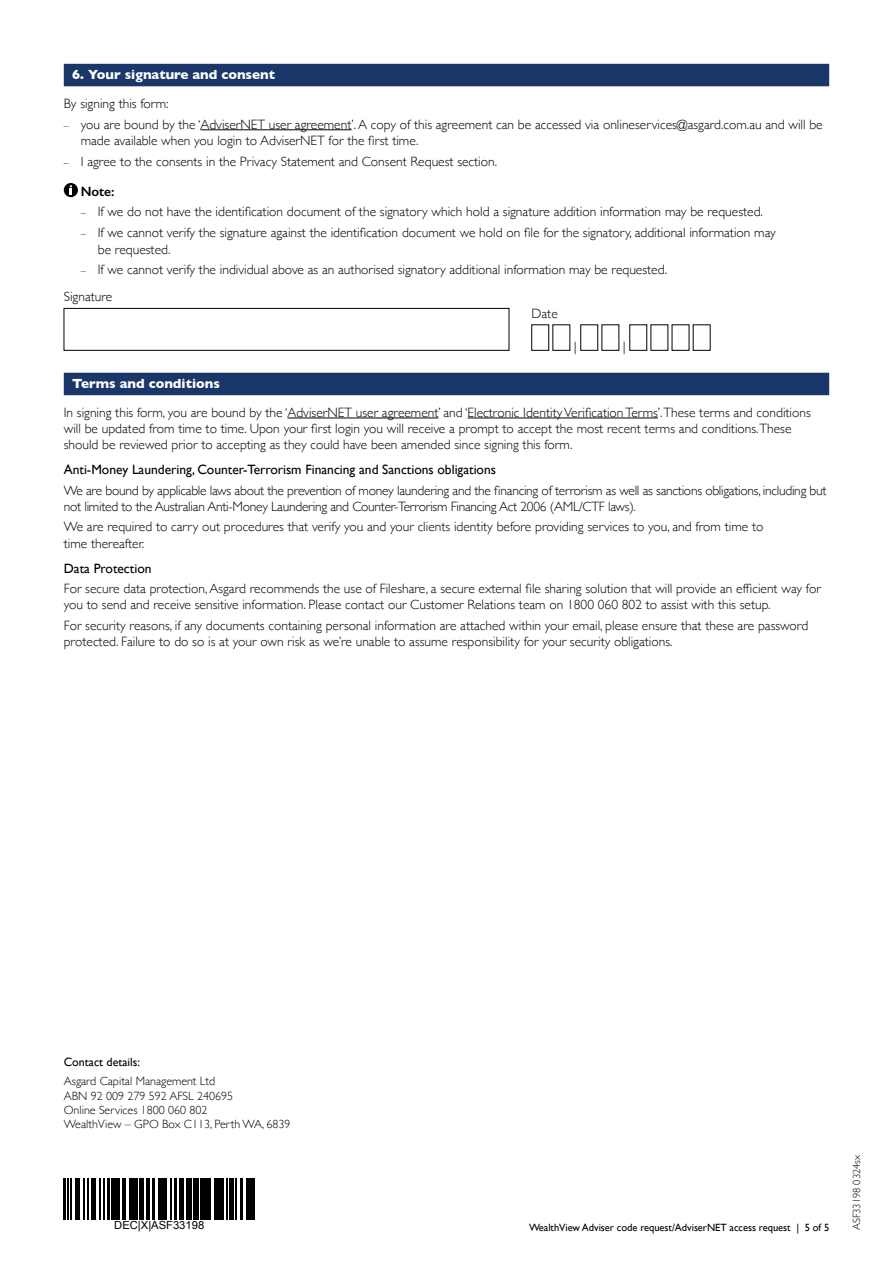
<style>
.page{position:relative;width:893px;height:1263px;background:#fff}
.page>*{position:absolute;margin:0;border:0;box-sizing:border-box;transform-origin:0 0}
.t1{font:300 13.5px/16.2px "Gill Sans";color:#000}
.t2{font:300 13.5px/16.2px "Gill Sans";letter-spacing:-.02em;color:#000}
.t3{font:13.5px "Gill Sans";color:#000}
.t4{font:700 13.5px "Gill Sans";color:#fff}
.t5{font:300 12px/14.4px "Gill Sans";color:#000}
.t6{font:12px "Gill Sans";color:#000}
.t7{font:11.25px "Arial";color:#000}
.t8{font:10.5px "Gill Sans";letter-spacing:-.005em;color:#000}
.t9{font:300 10.5px "Gill Sans";color:#000}
.s1{font-size:10.5px}
.s2{font-weight:600}
</style>
<div class="page">
<svg style="left:64px;top:1178px;width:191px;height:42px"></svg>
<hr style="left:64px;top:1178px;width:2px;height:41px;background:#000">
<hr style="left:67px;top:1178px;width:1px;height:41px;background:#000">
<hr style="left:70px;top:1178px;width:1px;height:41px;background:#000">
<hr style="left:76px;top:1178px;width:1px;height:41px;background:#000">
<hr style="left:78px;top:1178px;width:2px;height:41px;background:#000">
<hr style="left:83px;top:1178px;width:1px;height:41px;background:#000">
<hr style="left:87px;top:1178px;width:1px;height:41px;background:#000">
<hr style="left:92px;top:1178px;width:2px;height:41px;background:#000">
<hr style="left:95px;top:1178px;width:1px;height:41px;background:#000">
<hr style="left:99px;top:1178px;width:1px;height:41px;background:#000">
<hr style="left:103px;top:1178px;width:2px;height:41px;background:#000">
<hr style="left:108px;top:1178px;width:2px;height:41px;background:#000">
<hr style="left:111px;top:1178px;width:1px;height:41px;background:#000">
<hr style="left:113px;top:1178px;width:1px;height:41px;background:#000">
<div style="left:115px;top:1178px;width:5px;height:41px;background:#000"></div>
<hr style="left:123px;top:1178px;width:3px;height:41px;background:#000">
<hr style="left:129px;top:1178px;width:1px;height:41px;background:#000">
<hr style="left:131px;top:1178px;width:3px;height:41px;background:#000">
<hr style="left:135px;top:1178px;width:1px;height:41px;background:#000">
<hr style="left:137px;top:1178px;width:1px;height:41px;background:#000">
<hr style="left:139px;top:1178px;width:4px;height:41px;background:#000">
<hr style="left:146px;top:1178px;width:1px;height:41px;background:#000">
<hr style="left:149px;top:1178px;width:1px;height:41px;background:#000">
<hr style="left:153px;top:1178px;width:2px;height:41px;background:#000">
<hr style="left:158px;top:1178px;width:2px;height:41px;background:#000">
<hr style="left:161px;top:1178px;width:4px;height:41px;background:#000">
<hr style="left:166px;top:1178px;width:1px;height:41px;background:#000">
<hr style="left:170px;top:1178px;width:1px;height:41px;background:#000">
<hr style="left:174px;top:1178px;width:2px;height:41px;background:#000">
<hr style="left:180px;top:1178px;width:1px;height:41px;background:#000">
<hr style="left:182px;top:1178px;width:2px;height:41px;background:#000">
<hr style="left:186px;top:1178px;width:1px;height:41px;background:#000">
<hr style="left:188px;top:1178px;width:3px;height:41px;background:#000">
<hr style="left:194px;top:1178px;width:1px;height:41px;background:#000">
<hr style="left:196px;top:1178px;width:3px;height:41px;background:#000">
<hr style="left:200px;top:1178px;width:4px;height:41px;background:#000">
<hr style="left:205px;top:1178px;width:3px;height:41px;background:#000">
<hr style="left:209px;top:1178px;width:2px;height:41px;background:#000">
<hr style="left:214px;top:1178px;width:2px;height:41px;background:#000">
<hr style="left:217px;top:1178px;width:4px;height:41px;background:#000">
<hr style="left:223px;top:1178px;width:1px;height:41px;background:#000">
<hr style="left:227px;top:1178px;width:1px;height:41px;background:#000">
<hr style="left:229px;top:1178px;width:1px;height:41px;background:#000">
<hr style="left:231px;top:1178px;width:2px;height:41px;background:#000">
<hr style="left:235px;top:1178px;width:2px;height:41px;background:#000">
<hr style="left:241px;top:1178px;width:2px;height:41px;background:#000">
<hr style="left:246px;top:1178px;width:3px;height:41px;background:#000">
<hr style="left:250px;top:1178px;width:2px;height:41px;background:#000">
<hr style="left:253px;top:1178px;width:2px;height:41px;background:#000">
<div style="left:64px;top:64px;width:765px;height:22px;background:#1b3668"></div>
<hr style="left:200px;top:129px;width:151px;height:1px;background:#000">
<div style="left:64px;top:373px;width:765px;height:22px;background:#1b3668"></div>
<hr style="left:287px;top:418px;width:151px;height:1px;background:#000">
<hr style="left:468px;top:418px;width:190px;height:1px;background:#000">
<div style="left:64px;top:183px;width:14px;height:14px;background:#000;border-radius:50%"></div>
<svg style="left:70px;top:185px;width:2px;height:10px"></svg>
<div style="left:64px;top:308px;width:445px;height:42px;border:1px solid #000"></div>
<div style="left:531px;top:325px;width:18px;height:25px;border:1px solid #000"></div>
<p class="t4" style="left:72px;top:64px;width:204px">6. Your signature and consent</p>
<p class="t1" style="left:64px;top:95px;width:106px">By signing this form:</p>
<p class="t1" style="left:81px;top:115px;width:743px;text-indent:-17px"><span class="s1">–</span> you are bound by the ‘AdviserNET user agreement’. A copy of this agreement can be accessed via onlineservices@asgard.com.au and will be made available when you login to AdviserNET for the first time.</p>
<p class="t1" style="left:81px;top:146px;width:418px;line-height:29.5px;text-indent:-17px"><span class="s1">–</span> I agree to the consents in the Privacy Statement and Consent Request section.<br><span class="s2">Note:</span></p>
<p class="t1" style="left:81px;top:203px;width:684px"><span class="s1">–</span> If we do not have the identification document of the signatory which hold a signature addition information may be requested.</p>
<p class="t1" style="left:98px;top:224px;width:679px;text-indent:-17px"><span class="s1">–</span> If we cannot verify the signature against the identification document we hold on file for the signatory, additional information may be requested.</p>
<p class="t1" style="left:64px;top:256px;width:605px;line-height:26.8px;text-indent:17px"><span class="s1">–</span> If we cannot verify the individual above as an authorised signatory additional information may be requested.<br>Signature</p>
<p class="t1" style="left:531px;top:305px;width:28px">Date</p>
<p class="t1" style="left:574px;top:337px;width:4px">|</p>
<p class="t1" style="left:623px;top:337px;width:4px">|</p>
<p class="t4" style="left:72px;top:373px;width:149px">Terms and conditions</p>
<p class="t1" style="left:64px;top:404px;width:749px">In signing this form, you are bound by the ‘AdviserNET user agreement’ and ‘Electronic Identity Verification Terms’.These terms and conditions will be updated from time to time. Upon your first login you will receive a prompt to accept the most recent terms and conditions.These should be reviewed prior to accepting as they could have been amended since signing this form.</p>
<p class="t3" style="left:64px;top:462px;width:434px">Anti-Money Laundering, Counter-Terrorism Financing and Sanctions obligations</p>
<p class="t2" style="left:64px;top:482px;width:764px">We are bound by applicable laws about the prevention of money laundering and the financing of terrorism as well as sanctions obligations, including but not limited to the Australian Anti-Money Laundering and Counter-Terrorism Financing Act 2006 (AML/CTF laws).</p>
<p class="t1" style="left:64px;top:518px;width:701px">We are required to carry out procedures that verify you and your clients identity before providing services to you, and from time to time thereafter.</p>
<p class="t3" style="left:64px;top:560px;width:89px">Data Protection</p>
<p class="t1" style="left:64px;top:580px;width:759px">For secure data protection, Asgard recommends the use of Fileshare, a secure external file sharing solution that will provide an efficient way for you to send and receive sensitive information. Please contact our Customer Relations team on 1800 060 802 to assist with this setup.</p>
<p class="t1" style="left:64px;top:617px;width:746px">For security reasons, if any documents containing personal information are attached within your email, please ensure that these are password protected. Failure to do so is at your own risk as we’re unable to assume responsibility for your security obligations.</p>
<p class="t6" style="left:64px;top:1055px;width:78px">Contact details:</p>
<p class="t5" style="left:64px;top:1073px;width:228px">Asgard Capital Management Ltd<br>ABN 92 009 279 592 AFSL 240695<br>Online Services 1800 060 802<br>WealthView – GPO Box C113, Perth WA, 6839</p>
<p class="t7" style="left:114px;top:1218px;width:91px">DEC|X|ASF33198</p>
<p class="t8" style="left:529px;top:1221px;width:302px">WealthView Adviser code request/AdviserNET access request | 5 of 5</p>
<p class="t9" style="left:848px;top:1230px;width:77px;rotate:-90deg">ASF33198 0324sx</p>
</div>
